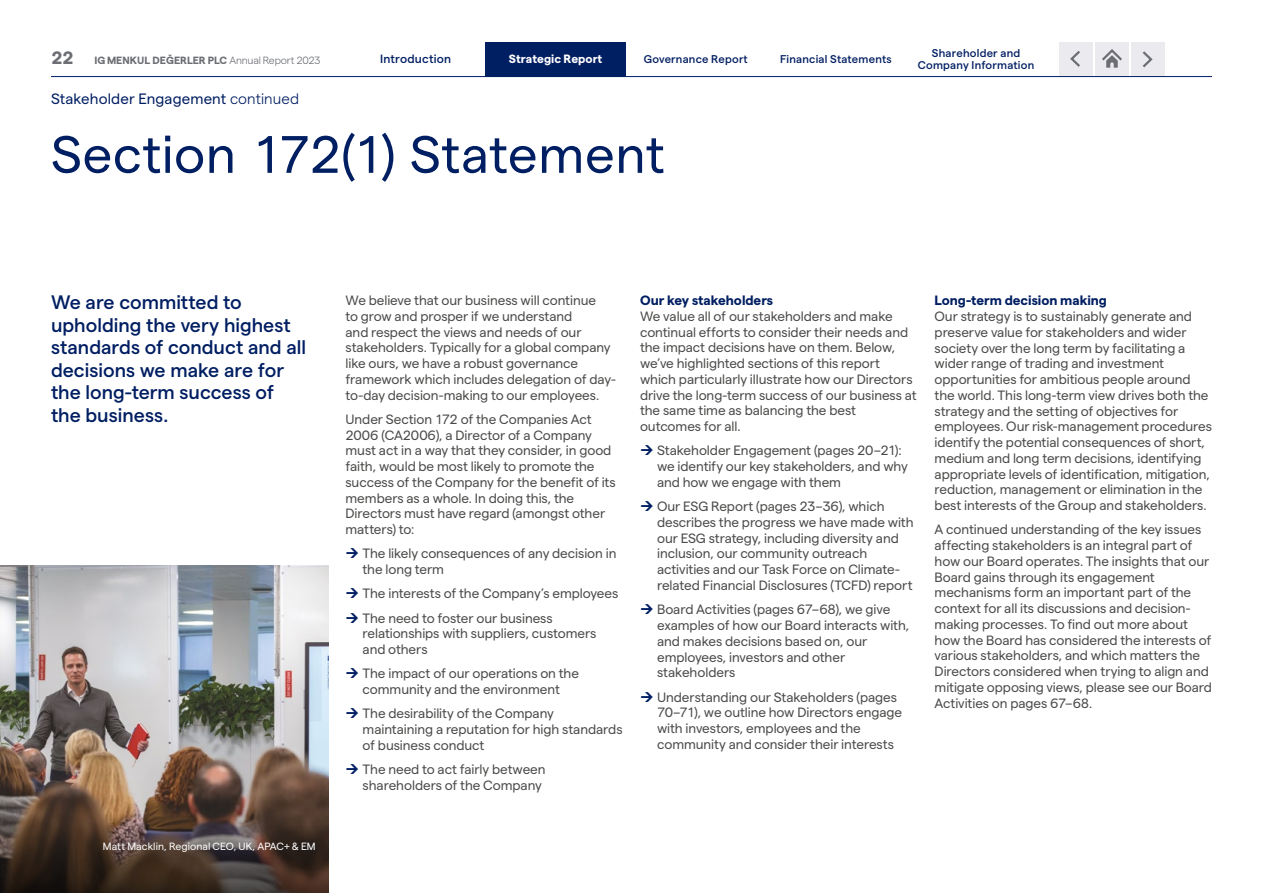
<style>
.page{position:relative;width:1263px;height:893px;background:#fff}
.page>*{position:absolute;margin:0;border:0;box-sizing:border-box;transform-origin:0 0}
.t1{font:52.5px "Matter IGTF";letter-spacing:.01em;color:#001e62}
.t2{font:500 19.5px/22.5px "Matter IGTF";color:#001e62}
.t3{font:700 18px "Matter IGTF";color:#6c6e74}
.t4{font:15px "Matter IGTF";letter-spacing:.01em;color:#001e62}
.t5{font:13.5px/15.8px "Matter IGTF";letter-spacing:-.005em;color:#4a4a49}
.t6{font:700 13.5px "Matter IGTF";letter-spacing:-.005em;color:#001e62}
.t7{font:700 12px "Matter IGTF";color:#fff}
.t8{font:500 12px "Matter IGTF";letter-spacing:.015em;color:#001e62}
.t9{font:500 11.25px "Matter IGTF";letter-spacing:.02em;color:#001e62}
.t10{font:300 10.5px "Matter IGTF";letter-spacing:-.015em;color:#6c6e74}
.t11{font:10.5px "Matter IGTF";letter-spacing:.005em;color:#fff}
.s1{font-weight:700}
.s2{font-family:"Matter";font-weight:700}
.s3{font-weight:300}
</style>
<div class="page">
<img style="left:0;top:566px;width:328px;height:247px">
<svg style="left:0;top:813px;width:328px;height:80px;background:#45352c"></svg>
<div style="left:486px;top:42px;width:140px;height:34px;background:#001e62"></div>
<hr style="left:51px;top:76px;width:1161px;height:1px;background:#001e62">
<div style="left:1095px;top:43px;width:34px;height:33px;background:#eaeaef"></div>
<svg style="left:1102px;top:49px;width:20px;height:19px"></svg>
<div style="left:1059px;top:43px;width:33px;height:33px;background:#eaeaef"></div>
<svg style="left:1070px;top:51px;width:10px;height:16px"></svg>
<div style="left:1131px;top:43px;width:34px;height:33px;background:#eaeaef"></div>
<svg style="left:1142px;top:51px;width:11px;height:17px"></svg>
<h3 class="t3" style="left:51px;top:44px;width:24px">22</h3>
<p class="t10" style="left:95px;top:52px;width:228px"><span class="s1">IG</span> <span class="s2">MENKUL DEĞERLER</span> <span class="s1">PLC</span> Annual Report 2023</p>
<p class="t4" style="left:51px;top:88px;width:249px">Stakeholder Engagement <span class="s3">continued</span></p>
<p class="t8" style="left:380px;top:50px;width:72px">Introduction</p>
<p class="t7" style="left:509px;top:50px;width:95px">Strategic Report</p>
<p class="t9" style="left:644px;top:51px;width:106px">Governance Report</p>
<p class="t9" style="left:780px;top:51px;width:113px">Financial Statements</p>
<p class="t9" style="left:932px;top:45px;width:90px">Shareholder and</p>
<p class="t9" style="left:918px;top:57px;width:118px">Company Information</p>
<h1 class="t1" style="left:51px;top:116px;width:615px">Section 172(1) Statement</h1>
<h2 class="t2" style="left:51px;top:289px;width:257px">We are committed to upholding the very highest standards of conduct and all decisions we make are for the long-term success of the business.</h2>
<p class="t11" style="left:103px;top:839px;width:214px">Matt Macklin, Regional CEO, UK, APAC+ &amp; EM</p>
<p class="t5" style="left:345px;top:291px;width:272px">We believe that our business will continue<br>to grow and prosper if we understand<br>and respect the views and needs of our stakeholders. Typically for a global company like ours, we have a robust governance framework which includes delegation of day&shy;to-day decision-making to our employees.</p>
<p class="t5" style="left:345px;top:410px;width:272px">Under Section 172 of the Companies Act 2006 (CA2006), a Director of a Company must act in a way that they consider, in good faith, would be most likely to promote the success of the Company for the benefit of its members as a whole. In doing this, the Directors must have regard (amongst other matters) to:</p>
<p class="t5" style="left:362px;top:545px;width:255px">The likely consequences of any decision in the long term</p>
<p class="t5" style="left:362px;top:580px;width:257px;line-height:24.3px">The interests of the Company’s employees<br>The need to foster our business</p>
<p class="t5" style="left:363px;top:625px;width:235px">relationships with suppliers, customers and others</p>
<p class="t5" style="left:363px;top:665px;width:218px">The impact of our operations on the community and the environment</p>
<p class="t5" style="left:363px;top:705px;width:261px">The desirability of the Company maintaining a reputation for high standards of business conduct</p>
<p class="t5" style="left:363px;top:760px;width:185px">The need to act fairly between shareholders of the Company</p>
<p class="t6" style="left:640px;top:290px;width:135px">Our key stakeholders</p>
<p class="t5" style="left:640px;top:307px;width:278px">We value all of our stakeholders and make continual efforts to consider their needs and the impact decisions have on them. Below, we’ve highlighted sections of this report which particularly illustrate how our Directors drive the long-term success of our business at the same time as balancing the best outcomes for all.</p>
<p class="t5" style="left:657px;top:442px;width:252px">Stakeholder Engagement (pages 20–21): we identify our key stakeholders, and why and how we engage with them</p>
<p class="t5" style="left:657px;top:497px;width:258px">Our ESG Report (pages 23–36), which describes the progress we have made with our ESG strategy, including diversity and inclusion, our community outreach activities and our Task Force on Climate&shy;related Financial Disclosures (TCFD) report</p>
<p class="t5" style="left:657px;top:600px;width:254px">Board Activities (pages 67–68), we give examples of how our Board interacts with, and makes decisions based on, our employees, investors and other stakeholders</p>
<p class="t5" style="left:657px;top:688px;width:246px">Understanding our Stakeholders (pages 70–71), we outline how Directors engage with investors, employees and the community and consider their interests</p>
<p class="t6" style="left:934px;top:290px;width:174px">Long-term decision making</p>
<p class="t5" style="left:934px;top:307px;width:279px">Our strategy is to sustainably generate and preserve value for stakeholders and wider society over the long term by facilitating a wider range of trading and investment opportunities for ambitious people around the world. This long-term view drives both the strategy and the setting of objectives for employees. Our risk-management procedures identify the potential consequences of short, medium and long term decisions, identifying appropriate levels of identification, mitigation, reduction, management or elimination in the best interests of the Group and stakeholders.</p>
<p class="t5" style="left:934px;top:521px;width:279px">A continued understanding of the key issues affecting stakeholders is an integral part of how our Board operates. The insights that our Board gains through its engagement mechanisms form an important part of the context for all its discussions and decision&shy;making processes. To find out more about how the Board has considered the interests of various stakeholders, and which matters the Directors considered when trying to align and mitigate opposing views, please see our Board Activities on pages 67–68.</p>
</div>
